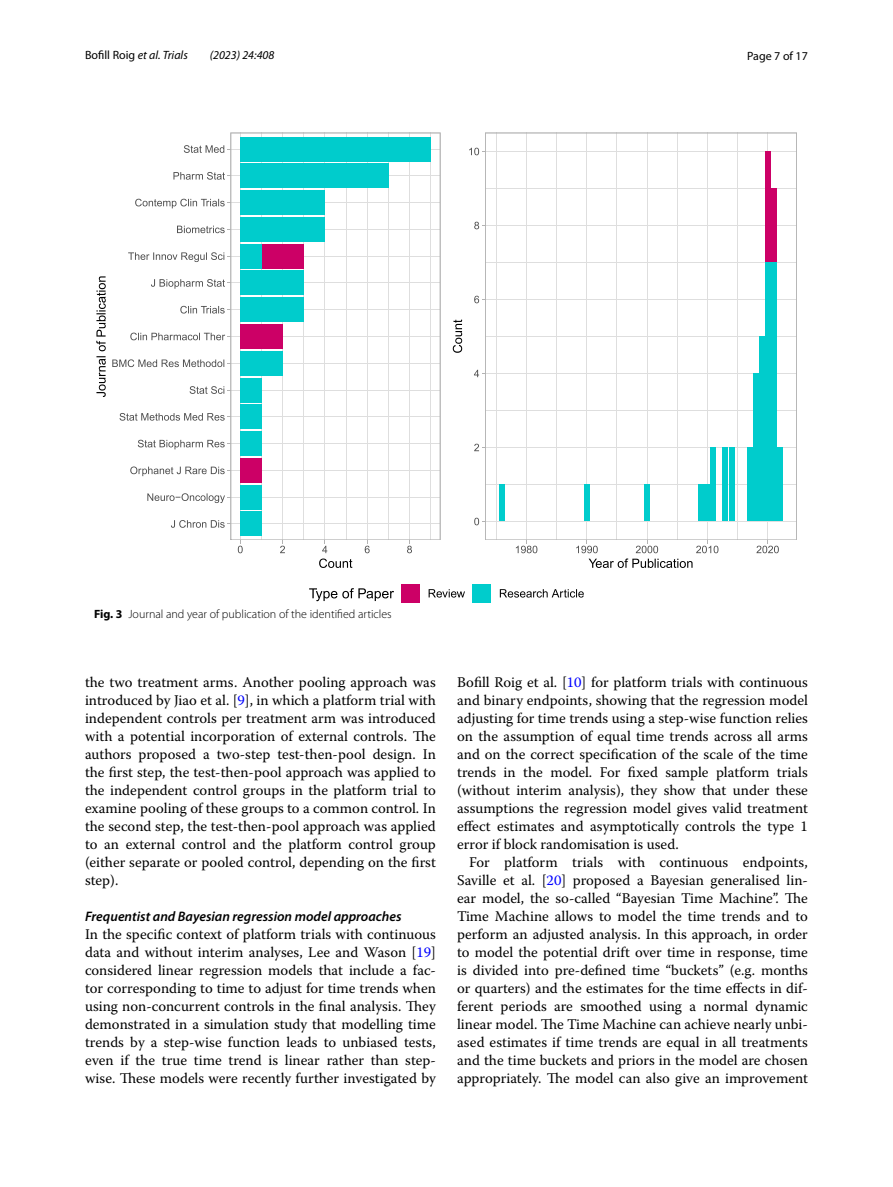
<style>
.page{position:relative;width:893px;height:1187px;background:#fff}
.page>*{position:absolute;margin:0;border:0;box-sizing:border-box;transform-origin:0 0}
.t1{font:14.7px/18px "Warnock Pro";color:#000;text-align:justify}
.t2{font:italic 600 13.8px "Myriad Pro";color:#000}
.t3{font:300 12px "Myriad Pro";color:#000}
.t4{font:italic 12px "Myriad Pro";color:#000}
.t5{font:12px "Myriad Pro";color:#000}
.s1{font-style:normal}
.s2{font-weight:700}
.s3{color:#00f}
</style>
<div class="page">
<svg style="left:231px;top:133px;width:209px;height:407px"></svg>
<svg style="left:171px;top:520px;width:60px;height:7px"></svg>
<svg style="left:147px;top:493px;width:84px;height:10px"></svg>
<svg style="left:130px;top:466px;width:101px;height:10px"></svg>
<svg style="left:138px;top:439px;width:93px;height:10px"></svg>
<svg style="left:120px;top:413px;width:111px;height:7px"></svg>
<svg style="left:190px;top:386px;width:41px;height:8px"></svg>
<svg style="left:112px;top:359px;width:119px;height:8px"></svg>
<svg style="left:130px;top:332px;width:101px;height:8px"></svg>
<svg style="left:180px;top:306px;width:51px;height:7px"></svg>
<svg style="left:151px;top:279px;width:80px;height:10px"></svg>
<svg style="left:128px;top:252px;width:103px;height:10px"></svg>
<svg style="left:177px;top:226px;width:54px;height:7px"></svg>
<svg style="left:135px;top:199px;width:96px;height:9px"></svg>
<svg style="left:173px;top:172px;width:58px;height:8px"></svg>
<svg style="left:184px;top:145px;width:47px;height:8px"></svg>
<svg style="left:238px;top:540px;width:5px;height:13px"></svg>
<svg style="left:280px;top:540px;width:5px;height:13px"></svg>
<svg style="left:365px;top:540px;width:5px;height:13px"></svg>
<svg style="left:407px;top:540px;width:5px;height:13px"></svg>
<svg style="left:319px;top:540px;width:33px;height:28px"></svg>
<svg style="left:96px;top:276px;width:10px;height:121px"></svg>
<svg style="left:485px;top:133px;width:312px;height:407px"></svg>
<svg style="left:474px;top:517px;width:11px;height:8px"></svg>
<svg style="left:474px;top:443px;width:11px;height:8px"></svg>
<svg style="left:474px;top:370px;width:11px;height:7px"></svg>
<svg style="left:474px;top:296px;width:11px;height:7px"></svg>
<svg style="left:474px;top:222px;width:11px;height:7px"></svg>
<svg style="left:469px;top:148px;width:16px;height:7px"></svg>
<svg style="left:516px;top:540px;width:21px;height:13px"></svg>
<svg style="left:756px;top:540px;width:23px;height:13px"></svg>
<svg style="left:576px;top:540px;width:142px;height:28px"></svg>
<svg style="left:453px;top:319px;width:9px;height:34px"></svg>
<svg style="left:309px;top:588px;width:85px;height:13px"></svg>
<svg style="left:401px;top:584px;width:19px;height:19px"></svg>
<div style="left:402px;top:584px;width:18px;height:18px;background:#c06"></div>
<svg style="left:472px;top:584px;width:19px;height:19px"></svg>
<div style="left:473px;top:584px;width:18px;height:18px;background:#0cc"></div>
<svg style="left:429px;top:589px;width:36px;height:8px"></svg>
<svg style="left:500px;top:589px;width:84px;height:8px"></svg>
<p class="t4" style="left:85px;top:48px;width:104px"><span class="s1">Bofill Roig</span> et al. Trials</p>
<p class="t4" style="left:210px;top:48px;width:66px">(2023) 24:408</p>
<p class="t5" style="left:747px;top:48px;width:62px">Page 7 of 17</p>
<p class="t3" style="left:94px;top:608px;width:299px"><span class="s2">Fig. 3</span> Journal and year of publication of the identified articles</p>
<p class="t1" style="left:85px;top:672px;width:352px">the two treatment arms. Another pooling approach was introduced by Jiao et al. [<span class="s3">9</span>], in which a platform trial with independent controls per treatment arm was introduced with a potential incorporation of external controls. The authors proposed a two-step test-then-pool design. In the first step, the test-then-pool approach was applied to the independent control groups in the platform trial to examine pooling of these groups to a common control. In the second step, the test-then-pool approach was applied to an external control and the platform control group (either separate or pooled control, depending on the first step).</p>
<p class="t2" style="left:85px;top:907px;width:318px">Frequentist and Bayesian regression model approaches</p>
<p class="t1" style="left:85px;top:924px;width:352px">In the specific context of platform trials with continuous data and without interim analyses, Lee and Wason [<span class="s3">19</span>] considered linear regression models that include a fac&shy;tor corresponding to time to adjust for time trends when using non-concurrent controls in the final analysis. They demonstrated in a simulation study that modelling time trends by a step-wise function leads to unbiased tests, even if the true time trend is linear rather than step&shy;wise. These models were recently further investigated by</p>
<p class="t1" style="left:457px;top:672px;width:352px">Bofill Roig et al. [<span class="s3">10</span>] for platform trials with continuous and binary endpoints, showing that the regression model adjusting for time trends using a step-wise function relies on the assumption of equal time trends across all arms and on the correct specification of the scale of the time trends in the model. For fixed sample platform trials (without interim analysis), they show that under these assumptions the regression model gives valid treatment effect estimates and asymptotically controls the type 1 error if block randomisation is used.</p>
<p class="t1" style="left:457px;top:852px;width:352px;text-indent:12px">For platform trials with continuous endpoints, Saville et al. [<span class="s3">20</span>] proposed a Bayesian generalised lin&shy;ear model, the so-called “Bayesian Time Machine”. The Time Machine allows to model the time trends and to perform an adjusted analysis. In this approach, in order to model the potential drift over time in response, time is divided into pre-defined time “buckets” (e.g. months or quarters) and the estimates for the time effects in dif&shy;ferent periods are smoothed using a normal dynamic linear model. The Time Machine can achieve nearly unbi&shy;ased estimates if time trends are equal in all treatments and the time buckets and priors in the model are chosen appropriately. The model can also give an improvement</p>
</div>
